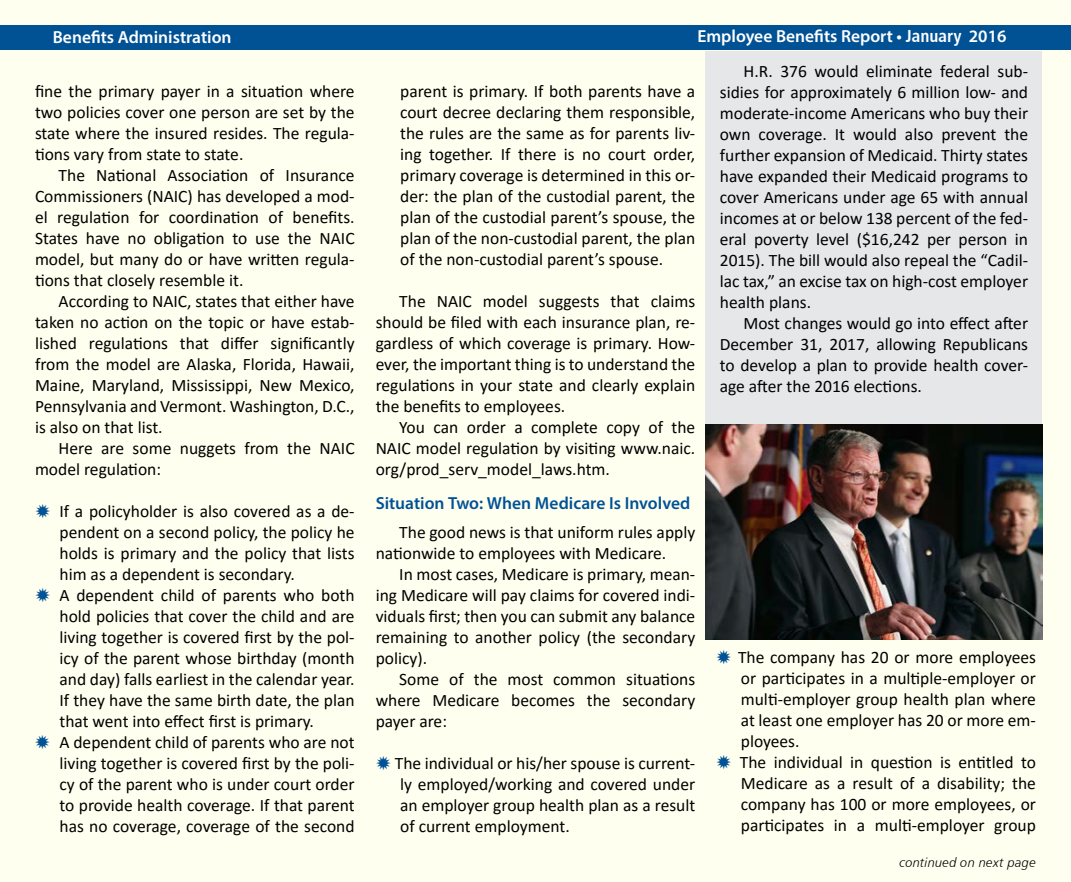
<style>
.page{position:relative;width:1071px;height:882px;background:#fff}
.page>*{position:absolute;margin:0;border:0;box-sizing:border-box;transform-origin:0 0}
.t1{font:17.5px/21px "Calibri";color:#000;text-align:justify}
.t2{font:600 17.5px "Myriad Pro";color:#fff}
.t3{font:600 17.5px "Myriad Pro";color:#005295}
.t4{font:13.12px "Humanist 777 BT Light Italic B";letter-spacing:.015em;color:#000}
.s1{font-family:"Humanist 777 BT Bold Condensed B";font-weight:400}
</style>
<div class="page">
<div style="left:1px;top:1px;width:1070px;height:881px;background:#fffff0"></div>
<div style="left:0;top:25px;width:1071px;height:24px;background:#005295"></div>
<div style="left:706px;top:51px;width:336px;height:422px;background:#e6e7e8"></div>
<img style="left:706px;top:424px;width:336px;height:216px">
<p class="t2" style="left:53px;top:26px;width:180px">Benefits Administration</p>
<p class="t2" style="left:697px;top:25px;width:310px">Employee Benefits Report • <span class="s1">January</span> 2016</p>
<p class="t1" style="left:35px;top:80px;width:321px">fine the primary payer in a situation where two policies cover one person are set by the state where the insured resides. The regula&shy;tions vary from state to state.</p>
<p class="t1" style="left:35px;top:164px;width:321px;text-indent:24px">The National Association of Insurance Commissioners (NAIC) has developed a mod&shy;el regulation for coordination of benefits.<br>States have no obligation to use the NAIC model, but many do or have written regula&shy;tions that closely resemble it.</p>
<p class="t1" style="left:35px;top:290px;width:321px;text-indent:24px">According to NAIC, states that either have taken no action on the topic or have estab&shy;lished regulations that differ significantly from the model are Alaska, Florida, Hawaii, Maine, Maryland, Mississippi, New Mexico, Pennsylvania and Vermont. Washington, D.C., is also on that list.</p>
<p class="t1" style="left:35px;top:437px;width:321px;text-indent:24px">Here are some nuggets from the NAIC model regulation:</p>
<p class="t1" style="left:59px;top:500px;width:297px;text-align:left">If a policyholder is also covered as a de&shy;pendent on a second policy, the policy he holds is primary and the policy that lists him as a dependent is secondary.<br>A dependent child of parents who both hold policies that cover the child and are living together is covered first by the pol&shy;icy of the parent whose birthday (month and day) falls earliest in the calendar year.<br>If they have the same birth date, the plan that went into effect first is primary.<br>A dependent child of parents who are not living together is covered first by the poli&shy;cy of the parent who is under court order to provide health coverage. If that parent has no coverage, coverage of the second</p>
<p class="t1" style="left:400px;top:80px;width:297px">parent is primary. If both parents have a court decree declaring them responsible, the rules are the same as for parents liv&shy;ing together. If there is no court order, primary coverage is determined in this or&shy;der: the plan of the custodial parent, the plan of the custodial parent’s spouse, the plan of the non-custodial parent, the plan of the non-custodial parent’s spouse.</p>
<p class="t1" style="left:376px;top:290px;width:321px;text-indent:24px">The NAIC model suggests that claims should be filed with each insurance plan, re&shy;gardless of which coverage is primary. How&shy;ever, the important thing is to understand the regulations in your state and clearly explain the benefits to employees.</p>
<p class="t1" style="left:376px;top:416px;width:321px;text-indent:24px">You can order a complete copy of the NAIC model regulation by visiting www.naic. org/prod_serv_model_laws.htm.</p>
<p class="t3" style="left:376px;top:492px;width:316px">Situation Two: When Medicare Is Involved</p>
<p class="t1" style="left:376px;top:521px;width:321px;text-indent:24px">The good news is that uniform rules apply nationwide to employees with Medicare.</p>
<p class="t1" style="left:376px;top:563px;width:321px;text-indent:24px">In most cases, Medicare is primary, mean&shy;ing Medicare will pay claims for covered indi&shy;viduals first; then you can submit any balance remaining to another policy (the secondary policy).</p>
<p class="t1" style="left:376px;top:668px;width:321px;text-indent:24px">Some of the most common situations where Medicare becomes the secondary payer are:</p>
<p class="t1" style="left:400px;top:752px;width:297px;text-indent:-5px">The individual or his/her spouse is current&shy;ly employed/working and covered under an employer group health plan as a result of current employment.</p>
<p class="t1" style="left:720px;top:60px;width:310px;text-indent:24px">H.R. 376 would eliminate federal sub&shy;sidies for approximately 6 million low- and moderate-income Americans who buy their own coverage. It would also prevent the further expansion of Medicaid. Thirty states have expanded their Medicaid programs to cover Americans under age 65 with annual incomes at or below 138 percent of the fed&shy;eral poverty level ($16,242 per person in 2015). The bill would also repeal the “Cadil&shy;lac tax,” an excise tax on high-cost employer health plans.</p>
<p class="t1" style="left:720px;top:312px;width:310px;text-indent:24px">Most changes would go into effect after December 31, 2017, allowing Republicans to develop a plan to provide health cover&shy;age after the 2016 elections.</p>
<p class="t1" style="left:738px;top:646px;width:299px;text-align:left">The company has 20 or more employees or participates in a multiple-employer or multi-employer group health plan where at least one employer has 20 or more em&shy;ployees.<br>The individual in question is entitled to Medicare as a result of a disability; the company has 100 or more employees, or participates in a multi-employer group</p>
<p class="t4" style="left:900px;top:855px;width:138px">continued on next page</p>
</div>
